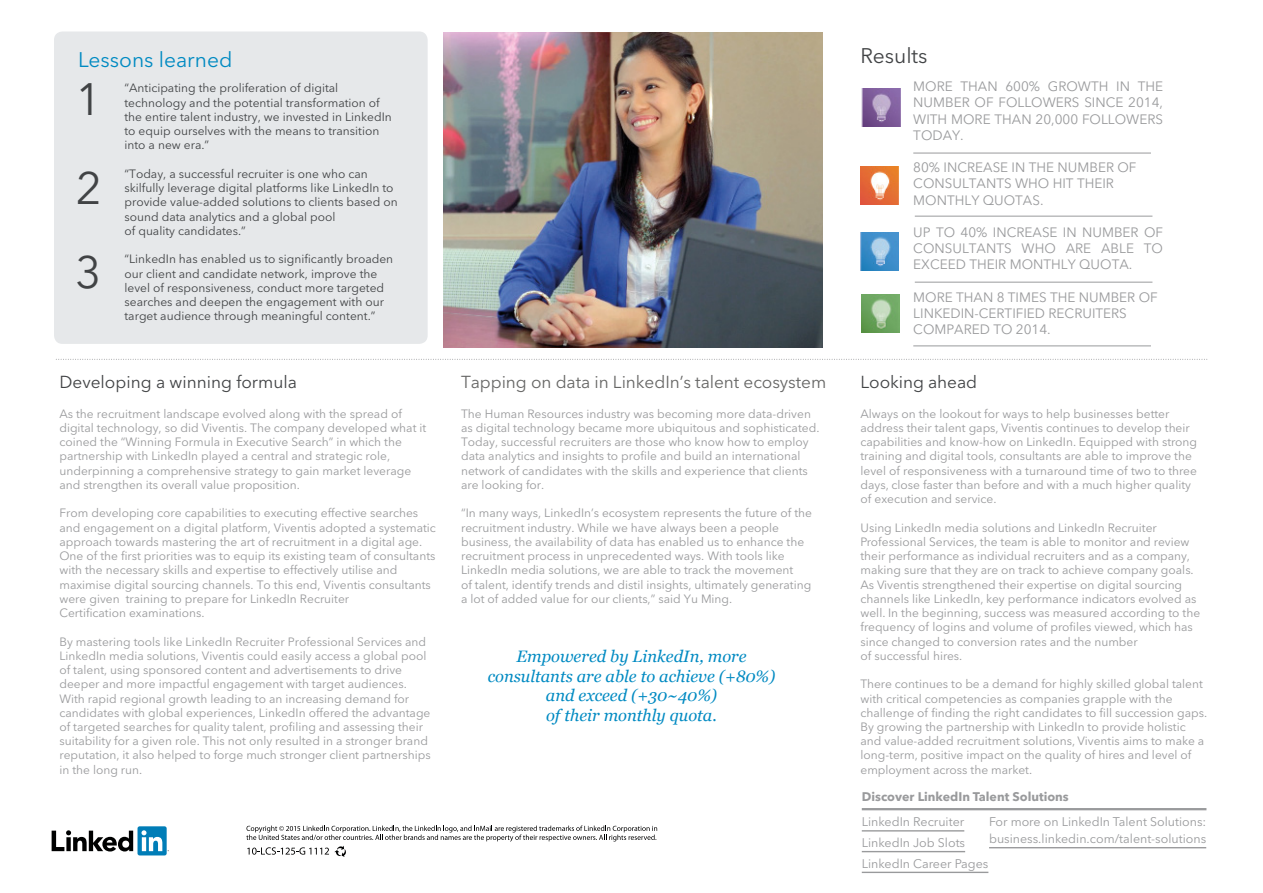
<style>
.page{position:relative;width:1263px;height:893px;background:#fff}
.page>*{position:absolute;margin:0;border:0;box-sizing:border-box;transform-origin:0 0}
.t1{font:45px/88.2px "Avenir Next LT Pro";color:#414345}
.t2{font:21px "Avenir Next LT Pro";color:#008ac2}
.t3{font:21px "Avenir Next LT Pro";color:#414345}
.t4{font:17.25px "Avenir Next LT Pro";letter-spacing:-.005em;color:#666665}
.t5{font:17.25px "Avenir Next LT Pro";color:#414345}
.t6{font:italic 16.5px/19.8px "Georgia";color:#008ac2;text-align:center}
.t7{font:13.5px/16.2px "Avenir Next LT Pro";color:#999a9c;text-align:justify}
.t8{font:12.45px/20.7px "Avenir Next LT Pro";color:#999a9c}
.t9{font:700 12.45px "Avenir Next LT Pro";color:#999a9c}
.t10{font:12px/14.2px "Avenir Next LT Pro";color:#999a9c}
.t11{font:12px/14.2px "Avenir Next LT Pro";color:#414345}
</style>
<div class="page">
<div style="left:54px;top:31px;width:374px;height:313px;background:#e6e8ea;border-radius:9px"></div>
<img style="left:862px;top:88px;width:38px;height:38px">
<img style="left:860px;top:166px;width:39px;height:38px">
<img style="left:860px;top:232px;width:39px;height:39px">
<hr style="left:913px;top:153px;width:238px;height:1px;background:#999a9c">
<hr style="left:915px;top:216px;width:237px;height:1px;background:#999a9c">
<hr style="left:915px;top:282px;width:237px;height:1px;background:#999a9c">
<hr style="left:913px;top:345px;width:238px;height:1px;background:#999a9c">
<svg style="left:56px;top:359px;width:1152px;height:1px"></svg>
<img style="left:443px;top:32px;width:380px;height:315px">
<img style="left:861px;top:294px;width:38px;height:38px">
<hr style="left:862px;top:808px;width:344px;height:2px;background:#999a9c">
<hr style="left:862px;top:830px;width:102px;height:1px;background:#999a9c">
<hr style="left:862px;top:851px;width:103px;height:1px;background:#999a9c">
<hr style="left:862px;top:872px;width:126px;height:1px;background:#999a9c">
<hr style="left:989px;top:847px;width:217px;height:1px;background:#999a9c">
<svg style="left:52px;top:830px;width:81px;height:21px"></svg>
<div style="left:137px;top:826px;width:30px;height:29px;background:#007db7;border-radius:2px"></div>
<svg style="left:141px;top:830px;width:28px;height:21px"></svg>
<svg style="left:246px;top:825px;width:411px;height:32px"></svg>
<h2 class="t2" style="left:78px;top:47px;width:156px">Lessons learned</h2>
<h1 class="t1" style="left:75px;top:56px;width:28px">1<br>2</h1>
<p class="t11" style="left:125px;top:81px;width:269px">“Anticipating the proliferation of digital technology and the potential transformation of the entire talent industry, we invested in LinkedIn to equip ourselves with the means to transition into a new era.”</p>
<p class="t11" style="left:125px;top:167px;width:275px">“Today, a successful recruiter is one who can skilfully leverage digital platforms like LinkedIn to provide value-added solutions to clients based on sound data analytics and a global pool<br>of quality candidates.”</p>
<p class="t11" style="left:125px;top:252px;width:270px">“LinkedIn has enabled us to significantly broaden our client and candidate network, improve the level of responsiveness, conduct more targeted searches and deepen the engagement with our target audience through meaningful content.”</p>
<h1 class="t1" style="left:75px;top:228px;width:28px">3</h1>
<h3 class="t5" style="left:59px;top:372px;width:239px">Developing a winning formula</h3>
<p class="t10" style="left:59px;top:406px;width:368px">As the recruitment landscape evolved along with the spread of digital technology, so did Viventis. The company developed what it coined the “Winning Formula in Executive Search” in which the partnership with LinkedIn played a central and strategic role, underpinning a comprehensive strategy to gain market leverage and strengthen its overall value proposition.</p>
<p class="t10" style="left:59px;top:506px;width:378px">From developing core capabilities to executing effective searches and engagement on a digital platform, Viventis adopted a systematic approach towards mastering the art of recruitment in a digital age.<br>One of the first priorities was to equip its existing team of consultants with the necessary skills and expertise to effectively utilise and maximise digital sourcing channels. To this end, Viventis consultants were given training to prepare for LinkedIn Recruiter<br>Certification examinations.</p>
<p class="t10" style="left:59px;top:634px;width:373px">By mastering tools like LinkedIn Recruiter Professional Services and LinkedIn media solutions, Viventis could easily access a global pool of talent, using sponsored content and advertisements to drive deeper and more impactful engagement with target audiences.<br>With rapid regional growth leading to an increasing demand for candidates with global experiences, LinkedIn offered the advantage of targeted searches for quality talent, profiling and assessing their suitability for a given role. This not only resulted in a stronger brand reputation, it also helped to forge much stronger client partnerships in the long run.</p>
<h3 class="t4" style="left:461px;top:372px;width:367px">Tapping on data in LinkedIn’s talent ecosystem</h3>
<p class="t10" style="left:461px;top:406px;width:360px">The Human Resources industry was becoming more data-driven as digital technology became more ubiquitous and sophisticated.<br>Today, successful recruiters are those who know how to employ data analytics and insights to profile and build an international network of candidates with the skills and experience that clients are looking for.</p>
<p class="t10" style="left:461px;top:506px;width:352px">“In many ways, LinkedIn’s ecosystem represents the future of the recruitment industry. While we have always been a people business, the availability of data has enabled us to enhance the recruitment process in unprecedented ways. With tools like LinkedIn media solutions, we are able to track the movement<br>of talent, identify trends and distil insights, ultimately generating a lot of added value for our clients,” said Yu Ming.</p>
<h3 class="t6" style="left:488px;top:646px;width:289px">Empowered by LinkedIn, more consultants are able to achieve (+80%) and exceed (+30~40%)<br>of their monthly quota.</h3>
<h2 class="t3" style="left:860px;top:43px;width:69px">Results</h2>
<p class="t7" style="left:913px;top:78px;width:251px">MORE THAN 600% GROWTH IN THE NUMBER OF FOLLOWERS SINCE 2014, WITH MORE THAN 20,000 FOLLOWERS TODAY.</p>
<p class="t7" style="left:913px;top:159px;width:225px;text-align:left">80% INCREASE IN THE NUMBER OF<br>CONSULTANTS WHO HIT THEIR<br>MONTHLY QUOTAS.</p>
<p class="t7" style="left:913px;top:224px;width:251px">UP TO 40% INCREASE IN NUMBER OF CONSULTANTS WHO ARE ABLE TO EXCEED THEIR MONTHLY QUOTA.</p>
<p class="t7" style="left:913px;top:289px;width:246px;text-align:left">MORE THAN 8 TIMES THE NUMBER OF<br>LINKEDIN-CERTIFIED RECRUITERS<br>COMPARED TO 2014.</p>
<h3 class="t5" style="left:860px;top:372px;width:118px">Looking ahead</h3>
<p class="t10" style="left:860px;top:406px;width:338px">Always on the lookout for ways to help businesses better address their talent gaps, Viventis continues to develop their capabilities and know-how on LinkedIn. Equipped with strong training and digital tools, consultants are able to improve the level of responsiveness with a turnaround time of two to three days, close faster than before and with a much higher quality of execution and service.</p>
<p class="t10" style="left:860px;top:520px;width:341px">Using LinkedIn media solutions and LinkedIn Recruiter Professional Services, the team is able to monitor and review their performance as individual recruiters and as a company, making sure that they are on track to achieve company goals.<br>As Viventis strengthened their expertise on digital sourcing channels like LinkedIn, key performance indicators evolved as well. In the beginning, success was measured according to the frequency of logins and volume of profiles viewed, which has since changed to conversion rates and the number<br>of successful hires.</p>
<p class="t10" style="left:860px;top:677px;width:348px">There continues to be a demand for highly skilled global talent with critical competencies as companies grapple with the challenge of finding the right candidates to fill succession gaps.<br>By growing the partnership with LinkedIn to provide holistic and value-added recruitment solutions, Viventis aims to make a long-term, positive impact on the quality of hires and level of employment across the market.</p>
<p class="t9" style="left:862px;top:789px;width:208px">Discover LinkedIn Talent Solutions</p>
<p class="t8" style="left:862px;top:812px;width:128px">LinkedIn Recruiter<br>LinkedIn Job Slots<br>LinkedIn Career Pages</p>
<p class="t8" style="left:989px;top:814px;width:219px;line-height:16.6px">For more on LinkedIn Talent Solutions: business.linkedin.com/talent-solutions</p>
</div>
